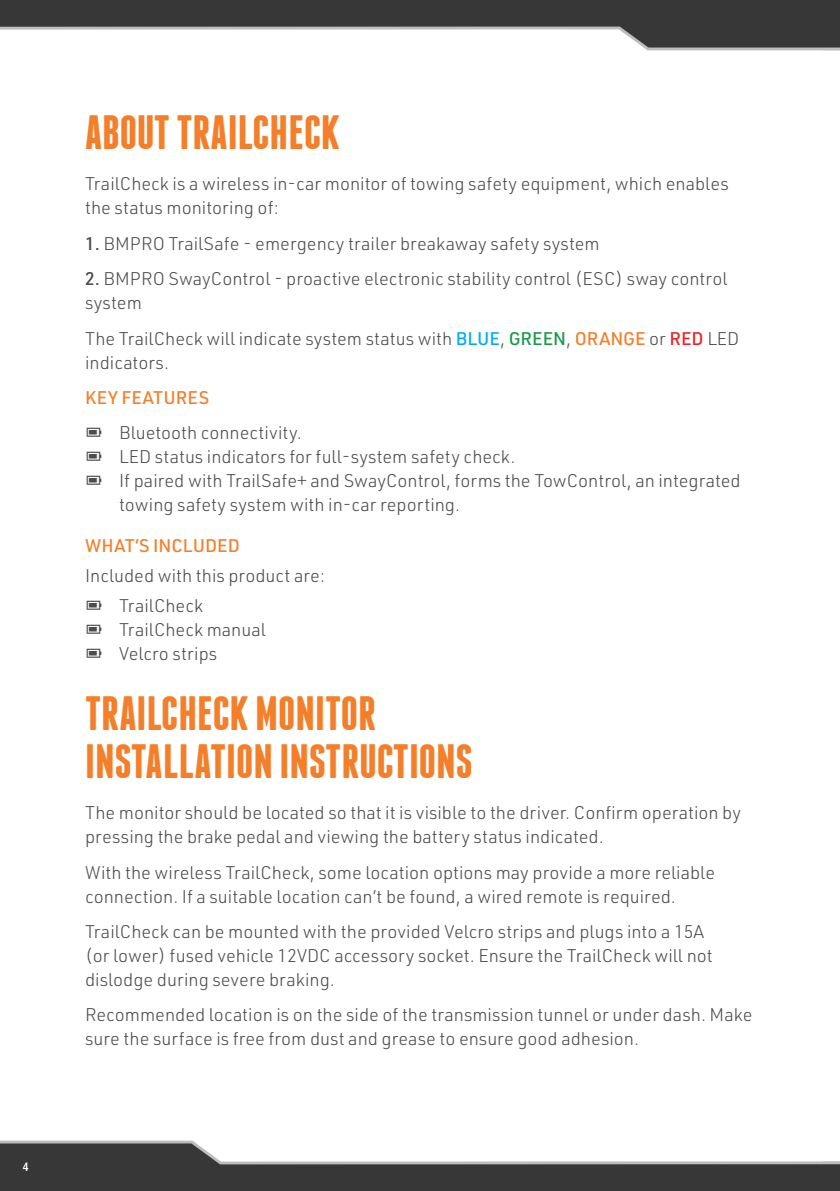
<style>
.page{position:relative;width:840px;height:1191px;background:#fff}
.page>*{position:absolute;margin:0;border:0;box-sizing:border-box;transform-origin:0 0}
.t1{font:700 48px/48px "Franchise";color:#f47f2a}
.t2{font:300 18px/24px "URWDIN";color:#4b4c4d}
.t3{font:500 18px "URWDIN";color:#f47f2a}
.t4{font:500 18px "URWDIN";letter-spacing:.02em;color:#f47f2a}
.t5{font:500 condensed 12px "Helvetica Neue LT";color:#fff}
.s1{font-weight:500}
.s2{font-weight:500;color:#00aeef}
.s3{font-weight:500;color:#189a48}
.s4{font-weight:500;color:#f47f2a}
.s5{font-weight:500;color:#ee2123}
</style>
<div class="page">
<svg style="left:0;top:1140px;width:839px;height:51px"></svg>
<svg style="left:0;top:0;width:839px;height:51px"></svg>
<p class="t5" style="left:23px;top:1159px;width:7px">4</p>
<h1 class="t1" style="left:85px;top:109px;width:256px">ABOUT TRAILCHECK</h1>
<p class="t2" style="left:85px;top:172px;width:644px">TrailCheck is a wireless in-car monitor of towing safety equipment, which enables the status monitoring of:</p>
<p class="t2" style="left:85px;top:231px;width:516px"><span class="s1">1.</span> BMPRO TrailSafe - emergency trailer breakaway safety system</p>
<p class="t2" style="left:85px;top:266px;width:643px"><span class="s1">2.</span> BMPRO SwayControl - proactive electronic stability control (ESC) sway control system</p>
<p class="t2" style="left:85px;top:325px;width:655px">The TrailCheck will indicate system status with <span class="s2">BLUE</span>, <span class="s3">GREEN</span>, <span class="s4">ORANGE</span> or <span class="s5">RED</span> LED indicators.</p>
<p class="t4" style="left:85px;top:385px;width:125px">KEY FEATURES</p>
<p class="t2" style="left:119px;top:420px;width:622px">Bluetooth connectivity.<br>LED status indicators for full-system safety check.<br>If paired with TrailSafe+ and SwayControl, forms the TowControl, an integrated towing safety system with in-car reporting.</p>
<p class="t3" style="left:85px;top:534px;width:156px">WHAT’S INCLUDED</p>
<p class="t2" style="left:119px;top:560px;width:207px;line-height:29.6px;text-indent:-34px">Included with this product are:<br>TrailCheck</p>
<p class="t2" style="left:119px;top:616px;width:148px">TrailCheck manual<br>Velcro strips</p>
<h1 class="t1" style="left:85px;top:689px;width:389px">TRAILCHECK MONITOR<br>INSTALLATION INSTRUCTIONS</h1>
<p class="t2" style="left:85px;top:800px;width:657px">The monitor should be located so that it is visible to the driver. Confirm operation by pressing the brake pedal and viewing the battery status indicated.</p>
<p class="t2" style="left:85px;top:860px;width:631px">With the wireless TrailCheck, some location options may provide a more reliable connection. If a suitable location can’t be found, a wired remote is required.</p>
<p class="t2" style="left:85px;top:919px;width:628px">TrailCheck can be mounted with the provided Velcro strips and plugs into a 15A (or lower) fused vehicle 12VDC accessory socket. Ensure the TrailCheck will not dislodge during severe braking.</p>
<p class="t2" style="left:85px;top:1002px;width:668px">Recommended location is on the side of the transmission tunnel or under dash. Make sure the surface is free from dust and grease to ensure good adhesion.</p>
</div>
